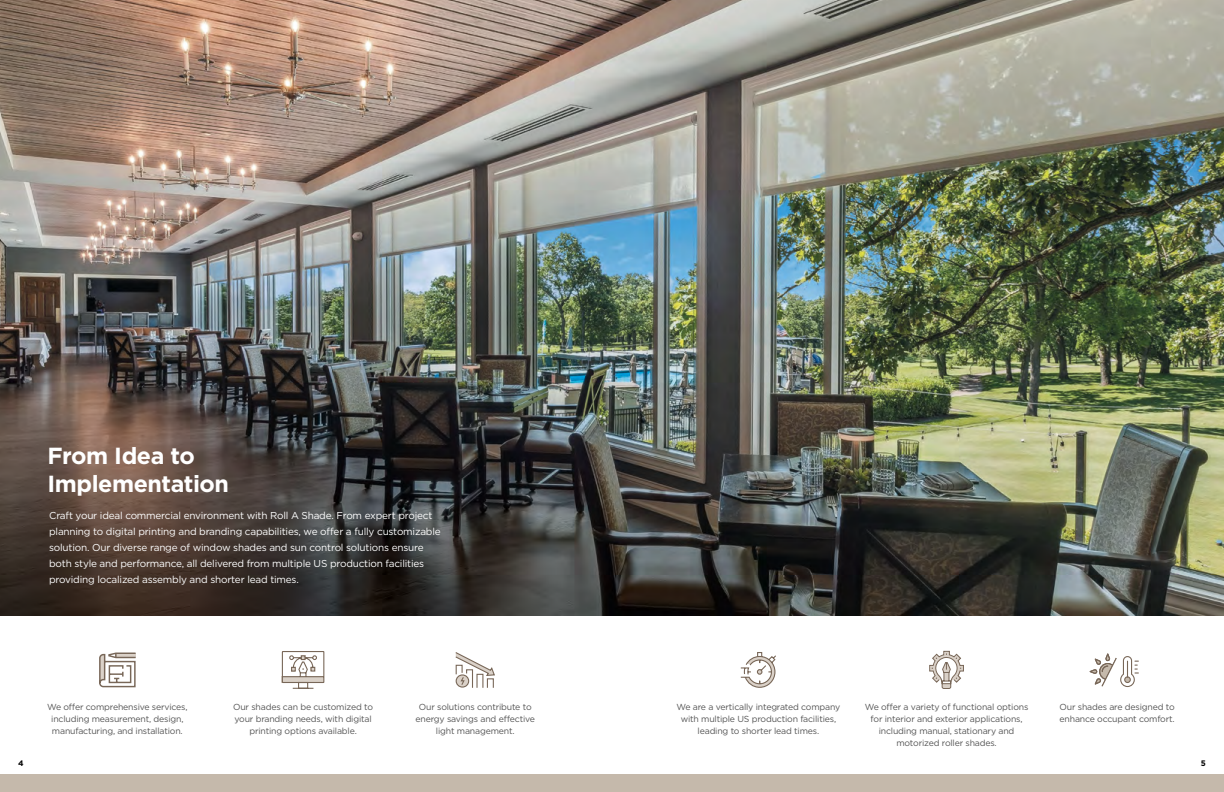
<style>
.page{position:relative;width:1224px;height:792px;background:#fff}
.page>*{position:absolute;margin:0;border:0;box-sizing:border-box;transform-origin:0 0}
.t1{font:700 23.3px/28.8px "Gotham";letter-spacing:-.02em;color:#fff}
.t2{font:10px/16px "Gotham";letter-spacing:-.02em;color:#fff}
.t3{font:8.8px/12px "Gotham";letter-spacing:-.02em;color:#555;text-align:center}
.t4{font:700 8px "Gotham";color:#000}
</style>
<div class="page">
<img style="left:0;top:0;width:1224px;height:615px">
<svg style="left:99px;top:652px;width:37px;height:36px"></svg>
<svg style="left:281px;top:651px;width:44px;height:38px"></svg>
<svg style="left:740px;top:652px;width:36px;height:36px"></svg>
<svg style="left:455px;top:652px;width:40px;height:36px"></svg>
<div style="left:0;top:774px;width:1224px;height:18px;background:#c5b9ab"></div>
<svg style="left:929px;top:650px;width:35px;height:39px"></svg>
<svg style="left:1089px;top:653px;width:50px;height:34px"></svg>
<h1 class="t1" style="left:48px;top:441px;width:183px">From Idea to<br>Implementation</h1>
<p class="t2" style="left:49px;top:507px;width:393px">Craft your ideal commercial environment with Roll A Shade. From expert project planning to digital printing and branding capabilities, we offer a fully customizable solution. Our diverse range of window shades and sun control solutions ensure both style and performance, all delivered from multiple US production facilities providing localized assembly and shorter lead times.</p>
<p class="t3" style="left:47px;top:701px;width:142px">We offer comprehensive services, including measurement, design, manufacturing, and installation.</p>
<p class="t3" style="left:233px;top:701px;width:141px">Our shades can be customized to your branding needs, with digital printing options available.</p>
<p class="t3" style="left:677px;top:701px;width:165px">We are a vertically integrated company with multiple US production facilities, leading to shorter lead times.</p>
<p class="t3" style="left:865px;top:701px;width:165px">We offer a variety of functional options for interior and exterior applications, including manual, stationary and motorized roller shades.</p>
<p class="t3" style="left:416px;top:701px;width:121px">Our solutions contribute to energy savings and effective light management.</p>
<p class="t3" style="left:1060px;top:701px;width:117px;text-align:left">Our shades are designed to enhance occupant comfort.</p>
<p class="t4" style="left:18px;top:758px;width:7px">4</p>
<p class="t4" style="left:1201px;top:758px;width:7px">5</p>
</div>
